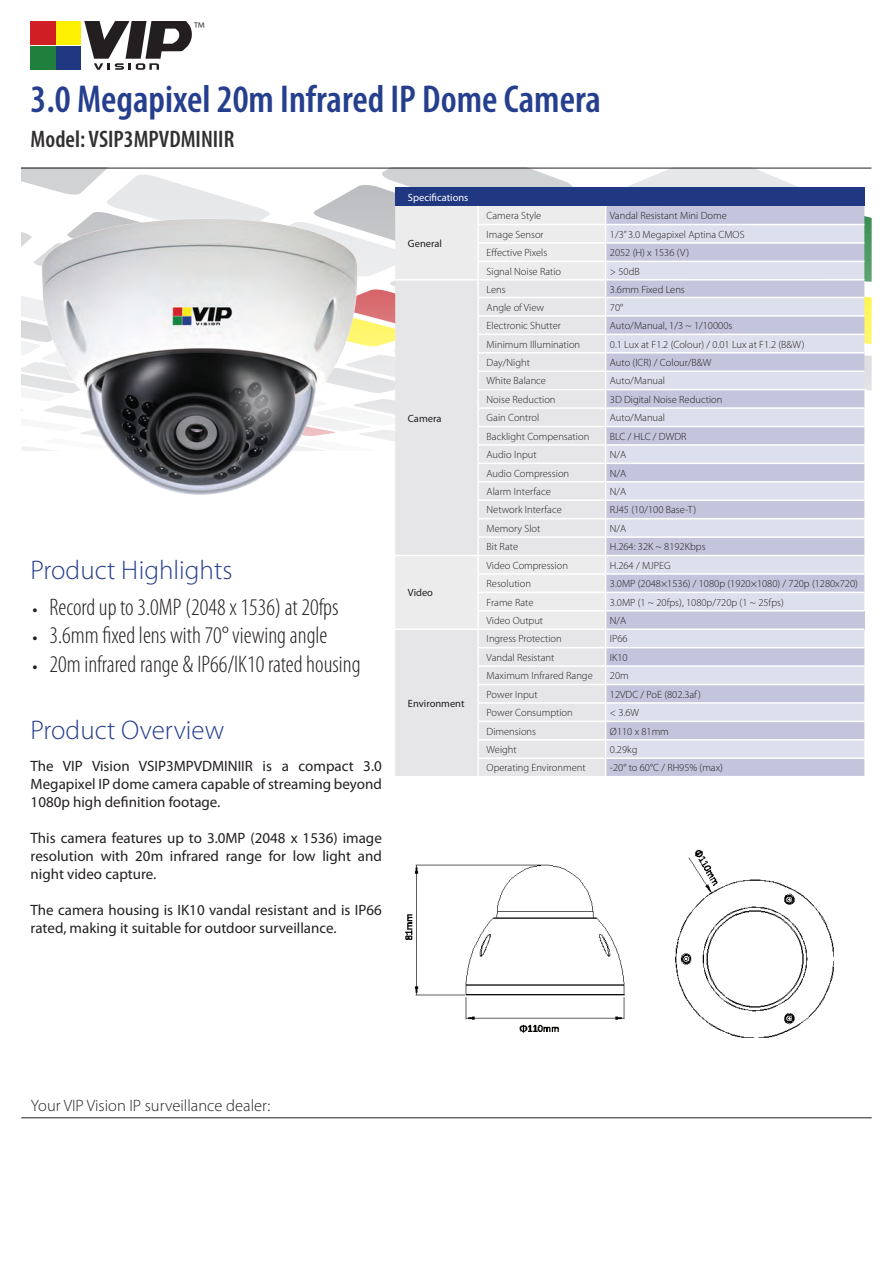
<style>
.page{position:relative;width:893px;height:1263px;background:#fff}
.page>*{position:absolute;margin:0;border:0;box-sizing:border-box;transform-origin:0 0}
.t1{font:600 condensed 39px "Myriad Pro";color:#253f8e}
.t2{font:300 27px "Myriad Pro";color:#253f8e}
.t3{font:300 condensed 24px "Myriad Pro";color:#231f20}
.t4{font:600 condensed 24px "Myriad Pro";color:#312f30}
.t5{font:300 18.6px "Myriad Pro";color:#231f20}
.t6{font:300 16.5px "Myriad Pro";color:#231f20}
.t7{font:15px/18px "Myriad Pro";color:#231f20}
.t8{font:300 10.5px "Myriad Pro";color:#231f20}
.t9{font:10.5px "Myriad Pro";color:#231f20}
.t10{font:10.5px "Myriad Pro";color:#fff}
.s1{font-weight:400;font-stretch:normal;font-size:18px}
</style>
<div class="page">
<hr style="left:21px;top:1117px;width:851px;height:1px;background:#231f20">
<img style="left:405px;top:849px;width:429px;height:189px">
<svg style="left:21px;top:169px;width:850px;height:607px"></svg>
<img style="left:38px;top:215px;width:326px;height:284px">
<svg style="left:84px;top:21px;width:108px;height:49px"></svg>
<div style="left:31px;top:21px;width:25px;height:24px;background:#d01e25"></div>
<div style="left:31px;top:46px;width:25px;height:24px;background:#1f7f3d"></div>
<div style="left:57px;top:21px;width:24px;height:24px;background:#fff101"></div>
<div style="left:57px;top:46px;width:24px;height:24px;background:#203882"></div>
<hr style="left:21px;top:168px;width:850px;height:1px;background:#231f20">
<h3 class="t5" style="left:193px;top:17px;width:13px">™</h3>
<h1 class="t1" style="left:31px;top:75px;width:572px">3.0 Megapixel 20m Infrared IP Dome Camera</h1>
<h3 class="t4" style="left:31px;top:124px;width:205px">Model: VSIP3MPVDMINIIR</h3>
<h2 class="t2" style="left:31px;top:553px;width:203px">Product Highlights</h2>
<h3 class="t3" style="left:32px;top:592px;width:308px"><span class="s1">•</span> Record up to 3.0MP (2048 x 1536) at 20fps</h3>
<h3 class="t3" style="left:32px;top:621px;width:296px"><span class="s1">•</span> 3.6mm fixed lens with 70° viewing angle</h3>
<h3 class="t3" style="left:32px;top:650px;width:330px"><span class="s1">•</span> 20m infrared range &amp; IP66/IK10 rated housing</h3>
<h2 class="t2" style="left:31px;top:713px;width:195px">Product Overview</h2>
<p class="t10" style="left:408px;top:191px;width:62px">Specifications</p>
<p class="t9" style="left:408px;top:237px;width:36px">General</p>
<p class="t9" style="left:408px;top:412px;width:35px">Camera</p>
<p class="t9" style="left:408px;top:586px;width:27px">Video</p>
<p class="t9" style="left:408px;top:697px;width:58px">Environment</p>
<p class="t8" style="left:487px;top:209px;width:56px">Camera Style</p>
<p class="t8" style="left:610px;top:209px;width:118px">Vandal Resistant Mini Dome</p>
<p class="t8" style="left:487px;top:228px;width:59px">Image Sensor</p>
<p class="t8" style="left:610px;top:228px;width:136px">1/3” 3.0 Megapixel Aptina CMOS</p>
<p class="t8" style="left:487px;top:246px;width:62px">Effective Pixels</p>
<p class="t8" style="left:610px;top:246px;width:81px">2052 (H) x 1536 (V)</p>
<p class="t8" style="left:487px;top:265px;width:76px">Signal Noise Ratio</p>
<p class="t8" style="left:610px;top:265px;width:31px">&gt; 50dB</p>
<p class="t8" style="left:487px;top:283px;width:21px">Lens</p>
<p class="t8" style="left:610px;top:283px;width:76px">3.6mm Fixed Lens</p>
<p class="t8" style="left:487px;top:301px;width:59px">Angle of View</p>
<p class="t8" style="left:610px;top:301px;width:15px">70°</p>
<p class="t8" style="left:487px;top:319px;width:76px">Electronic Shutter</p>
<p class="t8" style="left:610px;top:319px;width:124px">Auto/Manual, 1/3 ~ 1/10000s</p>
<p class="t8" style="left:487px;top:338px;width:95px">Minimum Illumination</p>
<p class="t8" style="left:610px;top:338px;width:196px">0.1 Lux at F1.2 (Colour) / 0.01 Lux at F1.2 (B&amp;W)</p>
<p class="t8" style="left:487px;top:356px;width:45px">Day/Night</p>
<p class="t8" style="left:610px;top:356px;width:103px">Auto (ICR) / Colour/B&amp;W</p>
<p class="t8" style="left:487px;top:374px;width:61px">White Balance</p>
<p class="t8" style="left:610px;top:374px;width:57px">Auto/Manual</p>
<p class="t8" style="left:487px;top:393px;width:70px">Noise Reduction</p>
<p class="t8" style="left:610px;top:393px;width:114px">3D Digital Noise Reduction</p>
<p class="t8" style="left:487px;top:411px;width:54px">Gain Control</p>
<p class="t8" style="left:610px;top:411px;width:57px">Auto/Manual</p>
<p class="t8" style="left:487px;top:430px;width:104px">Backlight Compensation</p>
<p class="t8" style="left:610px;top:430px;width:78px">BLC / HLC / DWDR</p>
<p class="t8" style="left:487px;top:448px;width:52px">Audio Input</p>
<p class="t8" style="left:610px;top:448px;width:18px">N/A</p>
<p class="t8" style="left:487px;top:467px;width:84px">Audio Compression</p>
<p class="t8" style="left:610px;top:467px;width:18px">N/A</p>
<p class="t8" style="left:487px;top:485px;width:66px">Alarm Interface</p>
<p class="t8" style="left:610px;top:485px;width:18px">N/A</p>
<p class="t8" style="left:487px;top:503px;width:77px">Network Interface</p>
<p class="t8" style="left:610px;top:503px;width:88px">RJ45 (10/100 Base-T)</p>
<p class="t8" style="left:487px;top:522px;width:55px">Memory Slot</p>
<p class="t8" style="left:610px;top:522px;width:18px">N/A</p>
<p class="t8" style="left:487px;top:540px;width:33px">Bit Rate</p>
<p class="t8" style="left:610px;top:540px;width:97px">H.264: 32K ~ 8192Kbps</p>
<p class="t8" style="left:487px;top:559px;width:83px">Video Compression</p>
<p class="t8" style="left:610px;top:559px;width:62px">H.264 / MJPEG</p>
<p class="t8" style="left:487px;top:577px;width:46px">Resolution</p>
<p class="t8" style="left:610px;top:577px;width:250px">3.0MP (2048×1536) / 1080p (1920×1080) / 720p (1280x720)</p>
<p class="t8" style="left:487px;top:596px;width:48px">Frame Rate</p>
<p class="t8" style="left:610px;top:596px;width:175px">3.0MP (1 ~ 20fps), 1080p/720p (1 ~ 25fps)</p>
<p class="t8" style="left:487px;top:614px;width:58px">Video Output</p>
<p class="t8" style="left:610px;top:614px;width:18px">N/A</p>
<p class="t8" style="left:487px;top:632px;width:77px">Ingress Protection</p>
<p class="t8" style="left:610px;top:632px;width:19px">IP66</p>
<p class="t8" style="left:487px;top:651px;width:69px">Vandal Resistant</p>
<p class="t8" style="left:610px;top:651px;width:19px">IK10</p>
<p class="t8" style="left:487px;top:669px;width:108px">Maximum Infrared Range</p>
<p class="t8" style="left:610px;top:669px;width:20px">20m</p>
<p class="t8" style="left:487px;top:688px;width:53px">Power Input</p>
<p class="t8" style="left:610px;top:688px;width:93px">12VDC / PoE (802.3af )</p>
<p class="t8" style="left:487px;top:706px;width:88px">Power Consumption</p>
<p class="t8" style="left:610px;top:706px;width:31px">&lt; 3.6W</p>
<p class="t8" style="left:487px;top:725px;width:51px">Dimensions</p>
<p class="t8" style="left:610px;top:725px;width:60px">Ø110 x 81mm</p>
<p class="t8" style="left:487px;top:743px;width:32px">Weight</p>
<p class="t8" style="left:610px;top:743px;width:29px">0.29kg</p>
<h3 class="t7" style="left:31px;top:757px;width:353px">The VIP Vision VSIP3MPVDMINIIR is a compact 3.0</h3>
<p class="t8" style="left:487px;top:761px;width:100px">Operating Environment</p>
<p class="t8" style="left:610px;top:761px;width:115px">-20° to 60°C / RH95% (max)</p>
<h3 class="t7" style="left:31px;top:775px;width:353px">Megapixel IP dome camera capable of streaming beyond<br>1080p high definition footage.</h3>
<h3 class="t7" style="left:31px;top:829px;width:353px;text-align:justify">This camera features up to 3.0MP (2048 x 1536) image resolution with 20m infrared range for low light and night video capture.</h3>
<h3 class="t7" style="left:31px;top:901px;width:353px">The camera housing is IK10 vandal resistant and is IP66 rated, making it suitable for outdoor surveillance.</h3>
<h3 class="t6" style="left:31px;top:1095px;width:241px">Your VIP Vision IP surveillance dealer:</h3>
</div>
